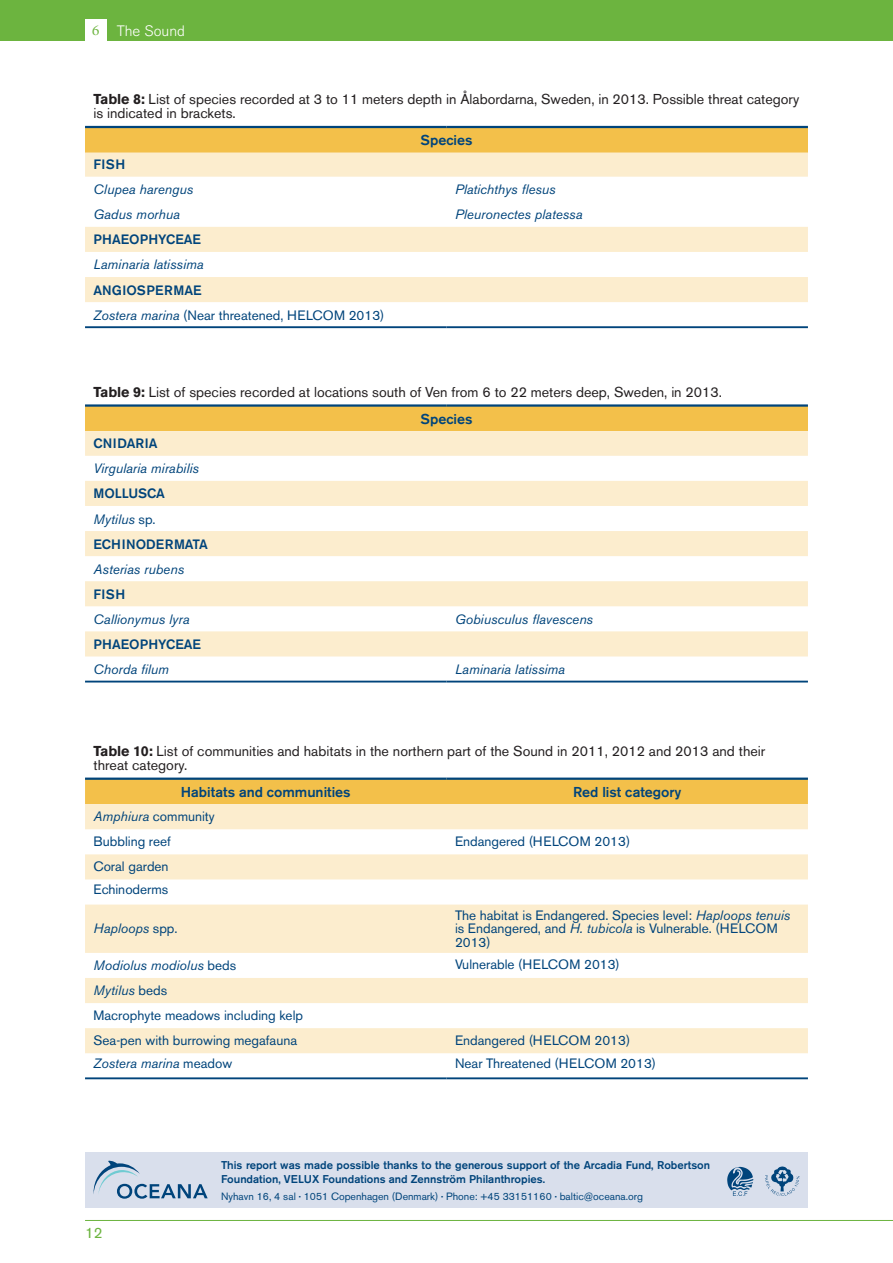
<style>
.page{position:relative;width:893px;height:1263px;background:#fff}
.page>*{position:absolute;margin:0;border:0;box-sizing:border-box;transform-origin:0 0}
.t1{font:300 15px "Akzidenz Grotesk BE";color:#fff}
.t2{font:15px "Akzidenz Grotesk BE";color:#6cb43f}
.t3{font:15px "Mercury Text G1";color:#6cb43f}
.t4{font:14.25px/14.2px "Akzidenz Grotesk BE";color:#231f20}
.t5{font:500 14.25px "Akzidenz Grotesk BE";color:#00447b}
.t6{font:13.5px/13.5px "Akzidenz Grotesk BE";color:#00447b}
.t7{font:italic 13.5px "Akzidenz Grotesk BE";color:#00447b}
.t8{font:500 13.5px/25px "Akzidenz Grotesk BE";color:#00447b}
.t9{font:500 11.25px/13.5px "Akzidenz Grotesk BE";color:#00447b}
.t10{font:10.5px "Akzidenz Grotesk BE";color:#00447b}
.s1{font-weight:700}
.s2{font-weight:500}
.s3{font-style:italic}
.s4{font-weight:500;color:#00447b}
.s5{font-weight:400;font-style:italic}
.s6{font-weight:400}
.s7{font-style:normal}
</style>
<div class="page">
<div style="left:0;top:0;width:893px;height:40px;background:#6cb43f"></div>
<div style="left:85px;top:19px;width:21px;height:21px;background:#fff"></div>
<hr style="left:85px;top:1220px;width:808px;height:1px;background:#6cb43f">
<div style="left:85px;top:780px;width:723px;height:24px;background:#f3c04a"></div>
<svg style="left:85px;top:804px;width:723px;height:249px;fill:#fcedce"></svg>
<hr style="left:85px;top:1077px;width:361px;height:2px;background:#00447b">
<hr style="left:446px;top:1077px;width:362px;height:2px;background:#00447b">
<hr style="left:85px;top:777px;width:361px;height:3px;background:#00447b">
<hr style="left:446px;top:777px;width:362px;height:3px;background:#00447b">
<div style="left:85px;top:1152px;width:723px;height:56px;background:#d9dfec"></div>
<svg style="left:94px;top:1161px;width:114px;height:38px"></svg>
<svg style="left:727px;top:1167px;width:26px;height:29px"></svg>
<svg style="left:765px;top:1166px;width:34px;height:30px"></svg>
<div style="left:85px;top:406px;width:723px;height:25px;background:#f3c04a"></div>
<svg style="left:85px;top:431px;width:723px;height:225px;fill:#fcedce"></svg>
<hr style="left:85px;top:404px;width:361px;height:3px;background:#00447b">
<hr style="left:446px;top:404px;width:362px;height:3px;background:#00447b">
<hr style="left:85px;top:681px;width:361px;height:1px;background:#00447b">
<hr style="left:446px;top:681px;width:362px;height:1px;background:#00447b">
<div style="left:85px;top:127px;width:723px;height:25px;background:#f3c04a"></div>
<svg style="left:85px;top:152px;width:723px;height:150px"></svg>
<hr style="left:85px;top:126px;width:361px;height:2px;background:#00447b">
<hr style="left:446px;top:126px;width:362px;height:2px;background:#00447b">
<hr style="left:85px;top:326px;width:361px;height:2px;background:#00447b">
<hr style="left:446px;top:326px;width:362px;height:2px;background:#00447b">
<p class="t3" style="left:92px;top:21px;width:9px">6</p>
<p class="t1" style="left:117px;top:22px;width:70px">The Sound</p>
<p class="t4" style="left:94px;top:92px;width:707px"><span class="s1">Table 8:</span> List of species recorded at 3 to 11 meters depth in Ålabordarna, Sweden, in 2013. Possible threat category is indicated in brackets.</p>
<p class="t5" style="left:420px;top:132px;width:53px">Species</p>
<p class="t8" style="left:94px;top:152px;width:33px">FISH</p>
<p class="t7" style="left:94px;top:181px;width:101px">Clupea harengus</p>
<p class="t7" style="left:455px;top:181px;width:102px">Platichthys flesus</p>
<p class="t7" style="left:94px;top:206px;width:88px">Gadus morhua</p>
<p class="t7" style="left:455px;top:206px;width:129px">Pleuronectes platessa</p>
<p class="t8" style="left:94px;top:227px;width:109px">PHAEOPHYCEAE</p>
<p class="t7" style="left:94px;top:257px;width:111px">Laminaria latissima</p>
<p class="t6" style="left:94px;top:277px;width:292px;line-height:25px"><span class="s2">ANGIOSPERMAE<br></span><span class="s3">Zostera marina</span> (Near threatened, HELCOM 2013)</p>
<p class="t4" style="left:420px;top:379px;width:303px;line-height:26.8px;text-indent:-327px"><span class="s1">Table 9:</span> List of species recorded at locations south of Ven from 6 to 22 meters deep, Sweden, in 2013.<br><span class="s4">Species</span></p>
<p class="t8" style="left:94px;top:431px;width:65px">CNIDARIA</p>
<p class="t7" style="left:94px;top:460px;width:107px">Virgularia mirabilis</p>
<p class="t8" style="left:94px;top:481px;width:116px">MOLLUSCA<br><span class="s5">Mytilus</span> <span class="s6">sp.<br></span>ECHINODERMATA</p>
<p class="t7" style="left:94px;top:561px;width:92px">Asterias rubens</p>
<p class="t8" style="left:94px;top:581px;width:33px">FISH</p>
<p class="t7" style="left:94px;top:611px;width:97px">Callionymus lyra</p>
<p class="t7" style="left:455px;top:611px;width:140px">Gobiusculus flavescens</p>
<p class="t8" style="left:94px;top:632px;width:109px">PHAEOPHYCEAE</p>
<p class="t7" style="left:94px;top:661px;width:77px">Chorda filum</p>
<p class="t7" style="left:455px;top:661px;width:111px">Laminaria latissima</p>
<p class="t4" style="left:94px;top:744px;width:673px"><span class="s1">Table 10:</span> List of communities and habitats in the northern part of the Sound in 2011, 2012 and 2013 and their threat category.</p>
<p class="t5" style="left:181px;top:783px;width:171px">Habitats and communities</p>
<p class="t5" style="left:573px;top:783px;width:110px">Red list category</p>
<p class="t6" style="left:94px;top:804px;width:123px;line-height:24.8px"><span class="s3">Amphiura</span> community<br>Bubbling reef</p>
<p class="t6" style="left:455px;top:834px;width:177px">Endangered (HELCOM 2013)</p>
<p class="t6" style="left:94px;top:855px;width:77px;line-height:23px">Coral garden<br>Echinoderms</p>
<p class="t7" style="left:94px;top:920px;width:86px">Haploops <span class="s7">spp.</span></p>
<p class="t6" style="left:455px;top:908px;width:337px">The habitat is Endangered. Species level: <span class="s3">Haploops tenuis </span>is Endangered, and <span class="s3">H. tubicola</span> is Vulnerable. (HELCOM<br>2013)</p>
<p class="t7" style="left:94px;top:957px;width:144px">Modiolus modiolus <span class="s7">beds</span></p>
<p class="t6" style="left:455px;top:958px;width:166px">Vulnerable (HELCOM 2013)</p>
<p class="t6" style="left:94px;top:978px;width:211px;line-height:24.9px"><span class="s3">Mytilus</span> beds<br>Macrophyte meadows including kelp<br>Sea-pen with burrowing megafauna</p>
<p class="t6" style="left:455px;top:1033px;width:177px">Endangered (HELCOM 2013)</p>
<p class="t7" style="left:94px;top:1055px;width:140px">Zostera marina <span class="s7">meadow</span></p>
<p class="t6" style="left:455px;top:1056px;width:203px">Near Threatened (HELCOM 2013)</p>
<p class="t2" style="left:85px;top:1224px;width:19px">12</p>
<p class="t9" style="left:221px;top:1158px;width:490px">This report was made possible thanks to the generous support of the Arcadia Fund, Robertson<br>Foundation, VELUX Foundations and Zennström Philanthropies.</p>
<p class="t10" style="left:221px;top:1190px;width:423px">Nyhavn 16, 4 sal <span class="s2">·</span> 1051 Copenhagen (Denmark) <span class="s2">·</span> Phone: +45 33151160 <span class="s2">·</span> baltic@oceana.org</p>
</div>
